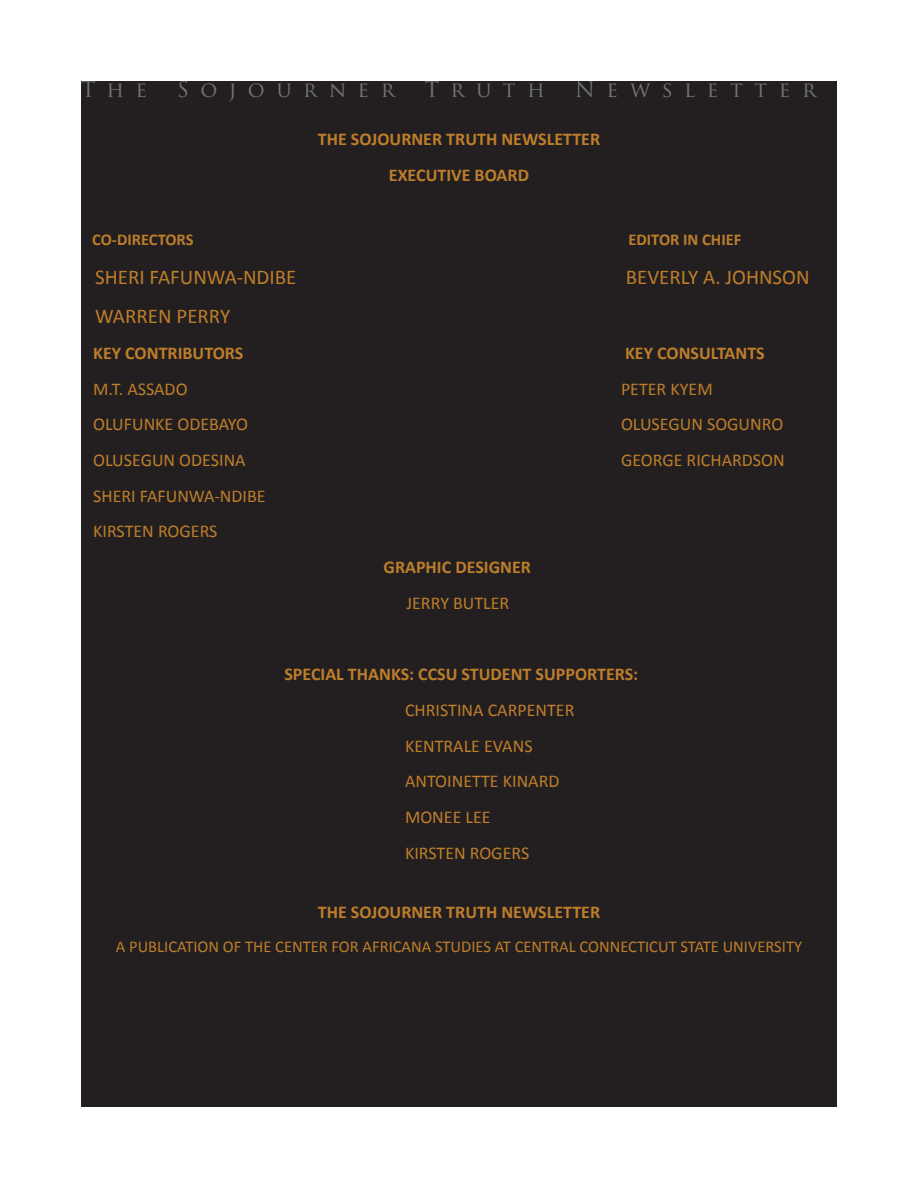
<style>
.page{position:relative;width:918px;height:1188px;background:#fff}
.page>*{position:absolute;margin:0;border:0;box-sizing:border-box;transform-origin:0 0}
.t1{font:21px "Calibri";color:#be7e2a}
.t2{font:21px "Trajan Pro";letter-spacing:.55em;color:#727477}
.t3{font:18px "Calibri";color:#be7e2a}
.t4{font:700 18px "Calibri";color:#be7e2a}
.t5{font:16.5px "Calibri";color:#be7e2a}
.t6{font:700 16.5px "Calibri";color:#be7e2a}
</style>
<div class="page">
<div style="left:81px;top:197px;width:756px;height:707px;background:#231f20"></div>
<div style="left:81px;top:81px;width:756px;height:24px;background:#231f20"></div>
<div style="left:81px;top:105px;width:756px;height:43px;background:#231f20"></div>
<div style="left:81px;top:131px;width:756px;height:66px;background:#231f20"></div>
<div style="left:81px;top:904px;width:756px;height:203px;background:#231f20"></div>
<p class="t2" style="left:81px;top:76px;width:68px">The</p>
<p class="t2" style="left:177px;top:76px;width:219px">Sojourner</p>
<p class="t2" style="left:425px;top:76px;width:122px">Truth</p>
<p class="t2" style="left:575px;top:76px;width:243px">Newsletter</p>
<p class="t4" style="left:318px;top:127px;width:284px">THE SOJOURNER TRUTH NEWSLETTER</p>
<p class="t4" style="left:389px;top:163px;width:142px">EXECUTIVE BOARD</p>
<p class="t6" style="left:92px;top:229px;width:103px">CO-DIRECTORS</p>
<p class="t6" style="left:628px;top:229px;width:114px">EDITOR IN CHIEF</p>
<p class="t1" style="left:95px;top:264px;width:203px">SHERI FAFUNWA-NDIBE</p>
<p class="t1" style="left:626px;top:264px;width:186px">BEVERLY A. JOHNSON</p>
<p class="t1" style="left:95px;top:303px;width:137px">WARREN PERRY</p>
<p class="t4" style="left:93px;top:341px;width:152px">KEY CONTRIBUTORS</p>
<p class="t4" style="left:625px;top:341px;width:141px">KEY CONSULTANTS</p>
<p class="t3" style="left:93px;top:377px;width:96px">M.T. ASSADO</p>
<p class="t3" style="left:621px;top:377px;width:93px">PETER KYEM</p>
<p class="t3" style="left:93px;top:413px;width:156px">OLUFUNKE ODEBAYO</p>
<p class="t3" style="left:621px;top:413px;width:164px">OLUSEGUN SOGUNRO</p>
<p class="t3" style="left:93px;top:449px;width:154px">OLUSEGUN ODESINA</p>
<p class="t3" style="left:621px;top:449px;width:165px">GEORGE RICHARDSON</p>
<p class="t3" style="left:93px;top:484px;width:174px">SHERI FAFUNWA-NDIBE</p>
<p class="t3" style="left:93px;top:520px;width:126px">KIRSTEN ROGERS</p>
<p class="t4" style="left:384px;top:556px;width:149px">GRAPHIC DESIGNER</p>
<p class="t3" style="left:406px;top:591px;width:104px">JERRY BUTLER</p>
<p class="t4" style="left:284px;top:663px;width:355px">SPECIAL THANKS: CCSU STUDENT SUPPORTERS:</p>
<p class="t3" style="left:405px;top:698px;width:171px">CHRISTINA CARPENTER</p>
<p class="t3" style="left:405px;top:734px;width:129px">KENTRALE EVANS</p>
<p class="t3" style="left:405px;top:770px;width:156px">ANTOINETTE KINARD</p>
<p class="t3" style="left:405px;top:806px;width:87px">MONEE LEE</p>
<p class="t3" style="left:405px;top:841px;width:126px">KIRSTEN ROGERS</p>
<p class="t4" style="left:318px;top:901px;width:284px">THE SOJOURNER TRUTH NEWSLETTER</p>
<p class="t5" style="left:116px;top:936px;width:688px">A PUBLICATION OF THE CENTER FOR AFRICANA STUDIES AT CENTRAL CONNECTICUT STATE UNIVERSITY</p>
</div>
